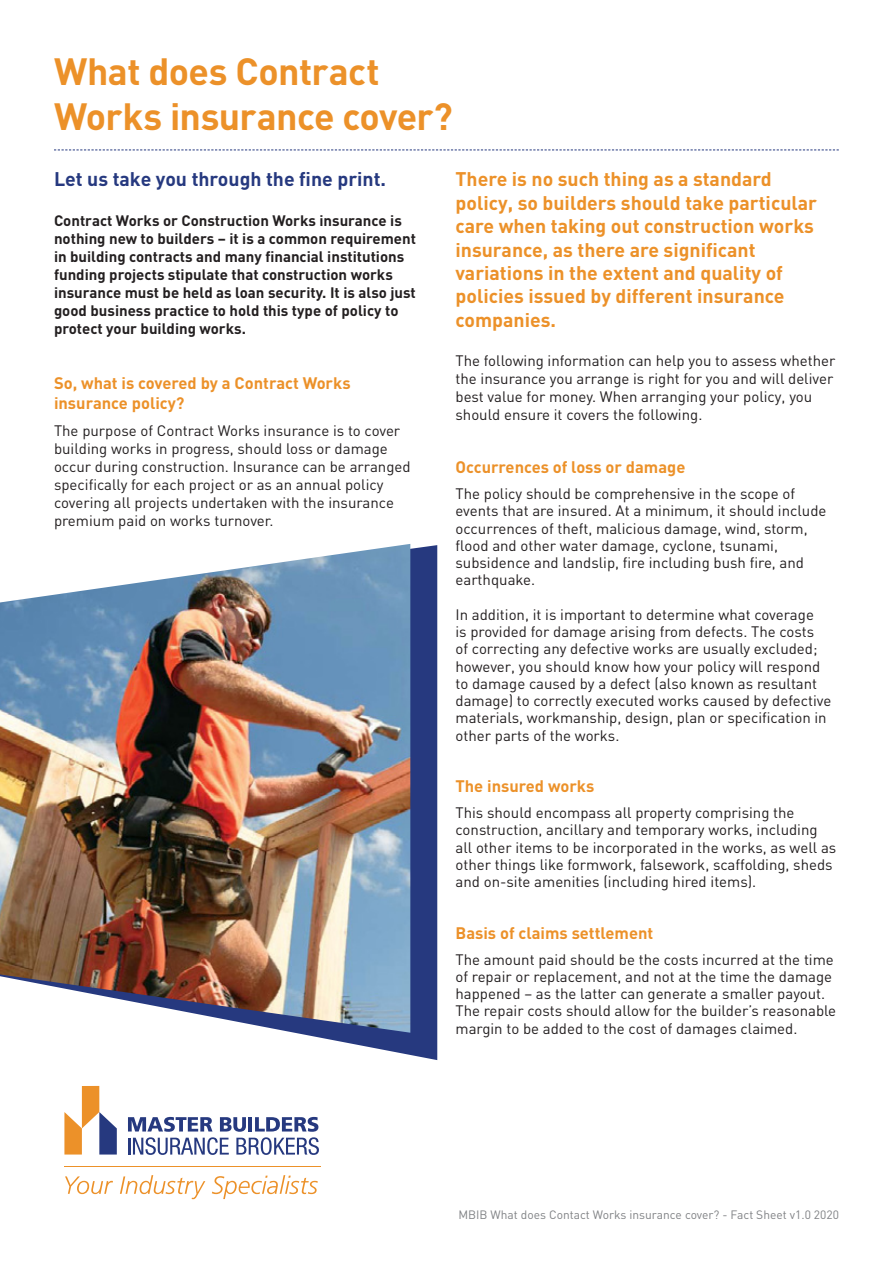
<style>
.page{position:relative;width:893px;height:1263px;background:#fff}
.page>*{position:absolute;margin:0;border:0;box-sizing:border-box;transform-origin:0 0}
.t1{font:700 37.5px/45px "DIN";letter-spacing:-.015em;color:#ec9129}
.t2{font:700 19.5px/23.4px "DIN";color:#ec9129}
.t3{font:700 19.5px "DIN";color:#26397f}
.t4{font:700 16.5px/19.8px "DIN";color:#ec9129}
.t5{font:15px/17.2px "DIN";color:#231f20}
.t6{font:700 15px/18px "DIN";color:#231f20}
.t7{font:12px "DIN";color:#808285}
</style>
<div class="page">
<svg style="left:296px;top:545px;width:141px;height:515px;background:#3f508e"></svg>
<svg style="left:64px;top:1086px;width:53px;height:68px"></svg>
<svg style="left:128px;top:1117px;width:191px;height:38px"></svg>
<hr style="left:64px;top:1165px;width:256px;height:1px;background:#ec9129">
<svg style="left:65px;top:1176px;width:48px;height:18px"></svg>
<svg style="left:120px;top:1175px;width:85px;height:24px"></svg>
<svg style="left:212px;top:1175px;width:106px;height:24px"></svg>
<svg style="left:54px;top:150px;width:785px;height:1px"></svg>
<img style="left:0;top:544px;width:410px;height:489px">
<h1 class="t1" style="left:54px;top:48px;width:400px">What does Contract<br>Works insurance cover?</h1>
<h2 class="t3" style="left:54px;top:166px;width:334px">Let us take you through the fine print.</h2>
<p class="t6" style="left:54px;top:210px;width:364px">Contract Works or Construction Works insurance is nothing new to builders – it is a common requirement in building contracts and many financial institutions funding projects stipulate that construction works insurance must be held as loan security. It is also just good business practice to hold this type of policy to protect your building works.</p>
<p class="t4" style="left:54px;top:373px;width:298px">So, what is covered by a Contract Works insurance policy?</p>
<p class="t5" style="left:54px;top:421px;width:358px;line-height:18px">The purpose of Contract Works insurance is to cover building works in progress, should loss or damage occur during construction. Insurance can be arranged specifically for each project or as an annual policy covering all projects undertaken with the insurance premium paid on works turnover.</p>
<p class="t2" style="left:455px;top:167px;width:363px">There is no such thing as a standard policy, so builders should take particular care when taking out construction works insurance, as there are significant variations in the extent and quality of policies issued by different insurance companies.</p>
<p class="t5" style="left:455px;top:351px;width:381px;line-height:18px">The following information can help you to assess whether the insurance you arrange is right for you and will deliver best value for money. When arranging your policy, you should ensure it covers the following.</p>
<p class="t4" style="left:455px;top:457px;width:231px">Occurrences of loss or damage</p>
<p class="t5" style="left:455px;top:485px;width:373px">The policy should be comprehensive in the scope of events that are insured. At a minimum, it should include occurrences of theft, malicious damage, wind, storm, flood and other water damage, cyclone, tsunami, subsidence and landslip, fire including bush fire, and earthquake.</p>
<p class="t5" style="left:455px;top:605px;width:377px">In addition, it is important to determine what coverage<br>is provided for damage arising from defects. The costs<br>of correcting any defective works are usually excluded; however, you should know how your policy will respond to damage caused by a defect (also known as resultant damage) to correctly executed works caused by defective materials, workmanship, design, plan or specification in other parts of the works.</p>
<p class="t4" style="left:455px;top:776px;width:140px">The insured works</p>
<p class="t5" style="left:455px;top:804px;width:382px">This should encompass all property comprising the construction, ancillary and temporary works, including all other items to be incorporated in the works, as well as other things like formwork, falsework, scaffolding, sheds and on-site amenities (including hired items).</p>
<p class="t4" style="left:455px;top:922px;width:199px">Basis of claims settlement</p>
<p class="t5" style="left:455px;top:950px;width:382px">The amount paid should be the costs incurred at the time of repair or replacement, and not at the time the damage happened – as the latter can generate a smaller payout.<br>The repair costs should allow for the builder’s reasonable margin to be added to the cost of damages claimed.</p>
<p class="t7" style="left:458px;top:1207px;width:382px">MBIB What does Contact Works insurance cover? - Fact Sheet v1.0 2020</p>
</div>
